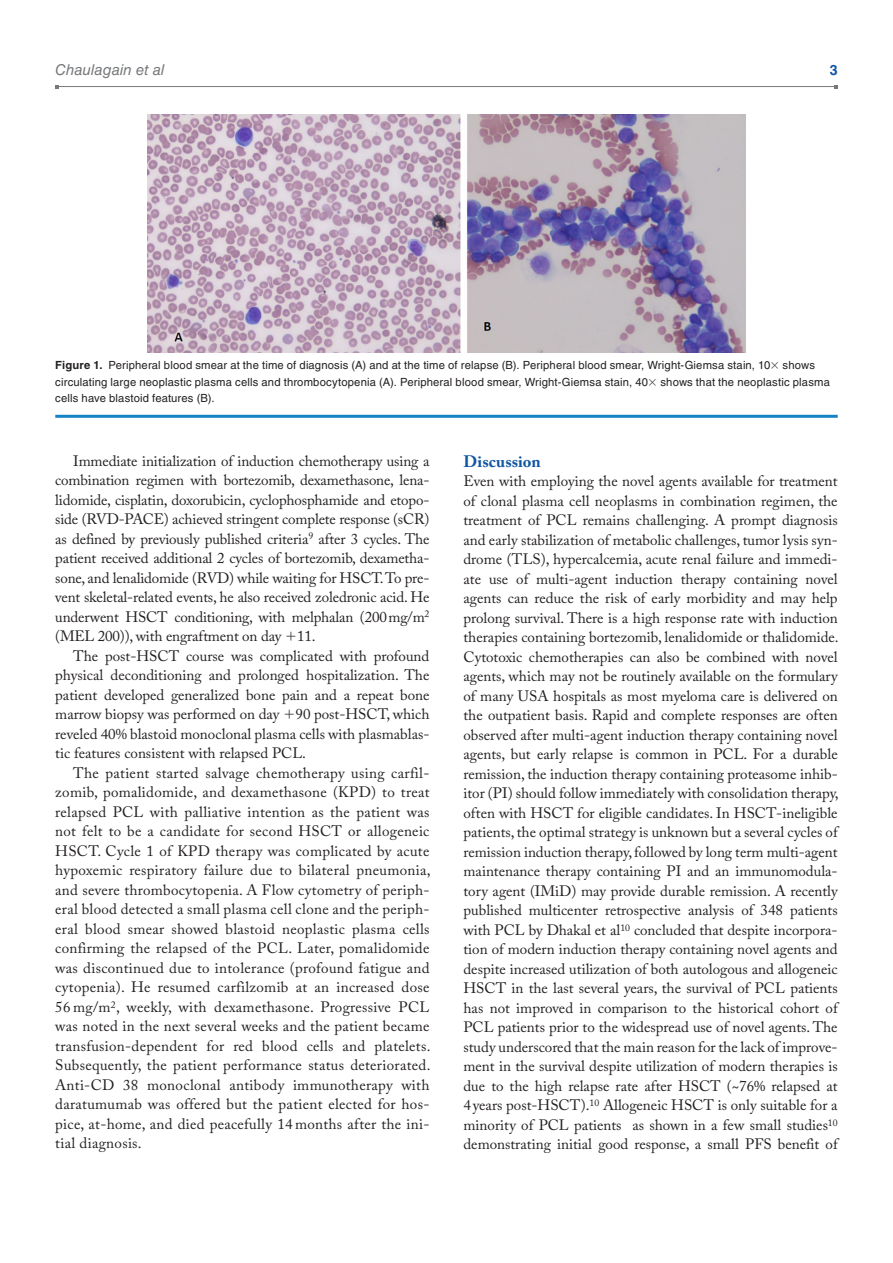
<style>
.page{position:relative;width:893px;height:1263px;background:#fff}
.page>*{position:absolute;margin:0;border:0;box-sizing:border-box;transform-origin:0 0}
.t1{font:700 16.5px "Adobe Caslon Pro";letter-spacing:.005em;color:#1055a4}
.t2{font:15px/19.5px "Adobe Caslon Pro";color:#231f20;text-align:justify}
.t3{font:italic 15px "Helvetica LT Std";color:#76787b}
.t4{font:700 14.25px "Helvetica LT Std";color:#1055a4}
.t5{font:11.25px/16.5px "Helvetica LT Std";letter-spacing:.015em;color:#231f20}
.s1{font-weight:700}
</style>
<div class="page">
<hr style="left:57px;top:86px;width:779px;height:1px;background:#76787b">
<hr style="left:55px;top:415px;width:783px;height:3px;background:#1582c5">
<img style="left:148px;top:115px;width:597px;height:237px">
<p class="t3" style="left:55px;top:61px;width:111px">Chaulagain et al</p>
<p class="t4" style="left:830px;top:61px;width:9px">3</p>
<p class="t5" style="left:55px;top:357px;width:776px"><span class="s1">Figure 1.</span> Peripheral blood smear at the time of diagnosis (A) and at the time of relapse (B). Peripheral blood smear, Wright-Giemsa stain, 10 shows circulating large neoplastic plasma cells and thrombocytopenia (A). Peripheral blood smear, Wright-Giemsa stain, 40 shows that the neoplastic plasma cells have blastoid features (B).</p>
<p class="t2" style="left:55px;top:451px;width:376px;text-indent:18px">Immediate initialization of induction chemotherapy using a combination regimen with bortezomib, dexamethasone, lena&shy;lidomide, cisplatin, doxorubicin, cyclophosphamide and etopo&shy;side (RVD-PACE) achieved stringent complete response (sCR) as defined by previously published criteria<sup>9</sup> after 3 cycles. The patient received additional 2 cycles of bortezomib, dexametha&shy;sone, and lenalidomide (RVD) while waiting for HSCT. To pre&shy;vent skeletal-related events, he also received zoledronic acid. He underwent HSCT conditioning, with melphalan (200mg/m<sup>2 </sup>(MEL 200)), with engraftment on day 11.</p>
<p class="t2" style="left:55px;top:646px;width:376px;text-indent:18px">The post-HSCT course was complicated with profound physical deconditioning and prolonged hospitalization. The patient developed generalized bone pain and a repeat bone marrow biopsy was performed on day 90 post-HSCT, which reveled 40% blastoid monoclonal plasma cells with plasmablas&shy;tic features consistent with relapsed PCL.</p>
<p class="t2" style="left:55px;top:763px;width:377px;text-indent:18px">The patient started salvage chemotherapy using carfil&shy;zomib, pomalidomide, and dexamethasone (KPD) to treat relapsed PCL with palliative intention as the patient was not felt to be a candidate for second HSCT or allogeneic HSCT. Cycle 1 of KPD therapy was complicated by acute hypoxemic respiratory failure due to bilateral pneumonia, and severe thrombocytopenia. A Flow cytometry of periph&shy;eral blood detected a small plasma cell clone and the periph&shy;eral blood smear showed blastoid neoplastic plasma cells confirming the relapsed of the PCL. Later, pomalidomide was discontinued due to intolerance (profound fatigue and cytopenia). He resumed carfilzomib at an increased dose 56 mg/m<sup>2</sup>, weekly, with dexamethasone. Progressive PCL was noted in the next several weeks and the patient became transfusion-dependent for red blood cells and platelets.<br>Subsequently, the patient performance status deteriorated.<br>Anti-CD 38 monoclonal antibody immunotherapy with daratumumab was offered but the patient elected for hos&shy;pice, at-home, and died peacefully 14 months after the ini&shy;tial diagnosis.</p>
<p class="t1" style="left:463px;top:451px;width:79px">Discussion</p>
<p class="t2" style="left:463px;top:471px;width:377px">Even with employing the novel agents available for treatment of clonal plasma cell neoplasms in combination regimen, the treatment of PCL remains challenging. A prompt diagnosis and early stabilization of metabolic challenges, tumor lysis syn&shy;drome (TLS), hypercalcemia, acute renal failure and immedi&shy;ate use of multi-agent induction therapy containing novel agents can reduce the risk of early morbidity and may help prolong survival. There is a high response rate with induction therapies containing bortezomib, lenalidomide or thalidomide.<br>Cytotoxic chemotherapies can also be combined with novel agents, which may not be routinely available on the formulary of many USA hospitals as most myeloma care is delivered on the outpatient basis. Rapid and complete responses are often observed after multi-agent induction therapy containing novel agents, but early relapse is common in PCL. For a durable remission, the induction therapy containing proteasome inhib&shy;itor (PI) should follow immediately with consolidation therapy, often with HSCT for eligible candidates. In HSCT-ineligible patients, the optimal strategy is unknown but a several cycles of remission induction therapy, followed by long term multi-agent maintenance therapy containing PI and an immunomodula&shy;tory agent (IMiD) may provide durable remission. A recently published multicenter retrospective analysis of 348 patients with PCL by Dhakal et al<sup>10</sup> concluded that despite incorpora&shy;tion of modern induction therapy containing novel agents and despite increased utilization of both autologous and allogeneic HSCT in the last several years, the survival of PCL patients has not improved in comparison to the historical cohort of PCL patients prior to the widespread use of novel agents. The study underscored that the main reason for the lack of improve&shy;ment in the survival despite utilization of modern therapies is due to the high relapse rate after HSCT (~76% relapsed at 4 years post-HSCT).<sup>10</sup> Allogeneic HSCT is only suitable for a minority of PCL patients as shown in a few small studies<sup>10 </sup>demonstrating initial good response, a small PFS benefit of</p>
</div>
